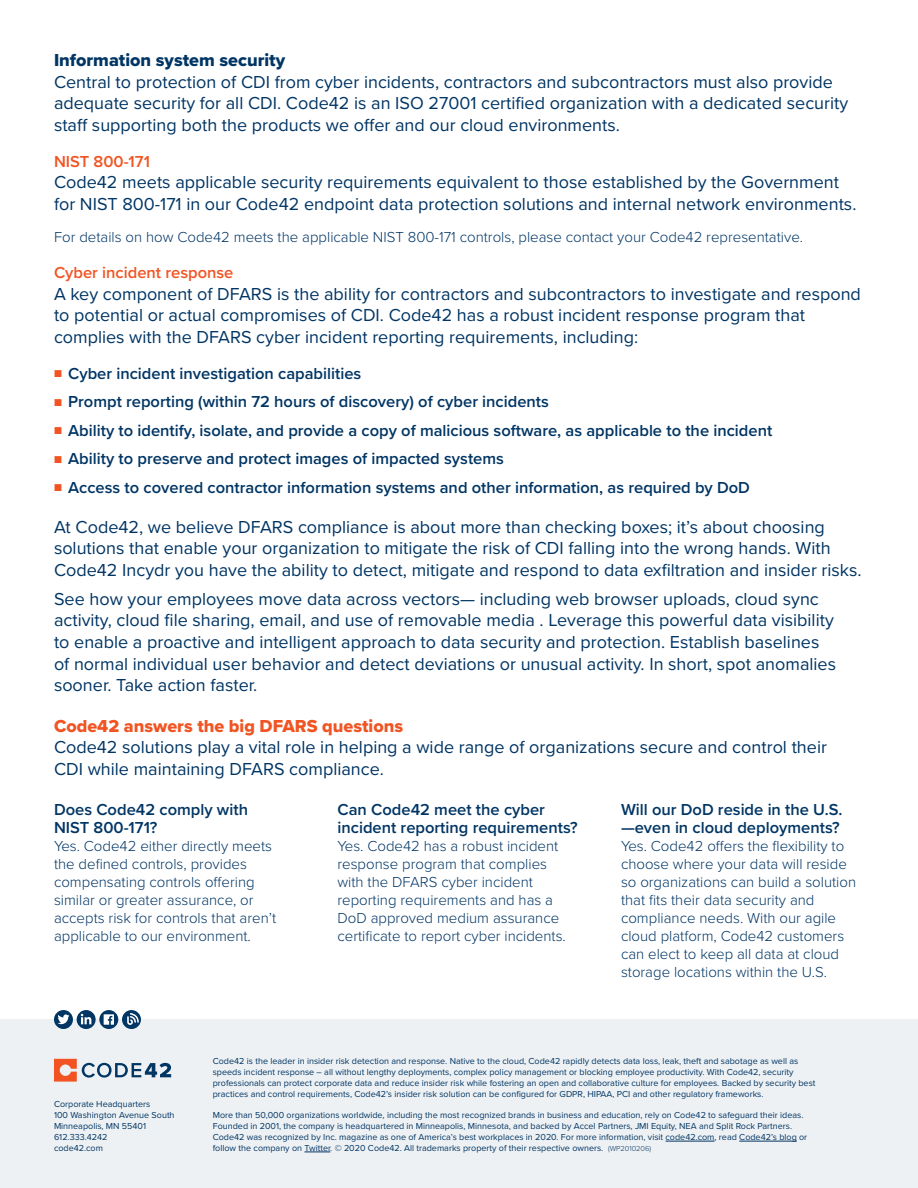
<style>
.page{position:relative;width:918px;height:1188px;background:#fff}
.page>*{position:absolute;margin:0;border:0;box-sizing:border-box;transform-origin:0 0}
.Body_Copy{font:18px/21.6px "Proxima Nova";color:#003564}
.Orange_Subhead{font:18px "Proxima Nova Extrabld";color:#f15422}
.Blue_Subhead{font:18px "Proxima Nova Extrabld";color:#003564}
.t1{font:600 16.5px/18px "Proxima Nova";color:#003564}
.t2{font:600 16.5px "Proxima Nova";color:#f15422}
.Body_Copy-2{font:300 15px/18px "Proxima Nova";color:#003564}
.t3{font:9px/10.8px "Proxima Nova";color:#003564}
.s1{font-weight:300;font-size:12px;color:#f15422}
.s2{font-weight:300;font-size:7.5px}
</style>
<div class="page">
<div style="left:0;top:1020px;width:918px;height:168px;background:#eef1f3"></div>
<svg style="left:77px;top:1010px;width:19px;height:19px"></svg>
<svg style="left:81px;top:1014px;width:10px;height:10px"></svg>
<svg style="left:99px;top:1010px;width:19px;height:19px"></svg>
<svg style="left:104px;top:1014px;width:10px;height:11px"></svg>
<div style="left:122px;top:1010px;width:19px;height:19px;background:#003564;border-radius:50%"></div>
<svg style="left:127px;top:1013px;width:12px;height:12px"></svg>
<div style="left:54px;top:1010px;width:19px;height:19px;background:#003564;border-radius:50%"></div>
<svg style="left:58px;top:1014px;width:11px;height:10px"></svg>
<svg style="left:54px;top:1059px;width:117px;height:23px"></svg>
<hr style="left:666px;top:1141px;width:49px;height:1px;background:#003564">
<hr style="left:739px;top:1141px;width:58px;height:1px;background:#003564">
<svg style="left:304px;top:1152px;width:26px;height:1px"></svg>
<p class="Blue_Subhead" style="left:54px;top:47px;width:233px">Information system security</p>
<p class="Body_Copy" style="left:54px;top:70px;width:796px">Central to protection of CDI from cyber incidents, contractors and subcontractors must also provide adequate security for all CDI. Code42 is an ISO 27001 certified organization with a dedicated security staff supporting both the products we offer and our cloud environments.</p>
<p class="t2" style="left:54px;top:149px;width:97px">NIST 800-171</p>
<p class="Body_Copy" style="left:54px;top:171px;width:804px">Code42 meets applicable security requirements equivalent to those established by the Government for NIST 800-171 in our Code42 endpoint data protection solutions and internal network environments.</p>
<p class="Body_Copy-2" style="left:54px;top:227px;width:750px">For details on how Code42 meets the applicable NIST 800-171 controls, please contact your Code42 representative.</p>
<p class="t2" style="left:54px;top:260px;width:181px">Cyber incident response</p>
<p class="Body_Copy" style="left:54px;top:282px;width:808px">A key component of DFARS is the ability for contractors and subcontractors to investigate and respond to potential or actual compromises of CDI. Code42 has a robust incident response program that complies with the DFARS cyber incident reporting requirements, including:</p>
<p class="t1" style="left:54px;top:364px;width:309px"><span class="s1">■</span> Cyber incident investigation capabilities</p>
<p class="t1" style="left:54px;top:392px;width:496px"><span class="s1">■</span> Prompt reporting (within 72 hours of discovery) of cyber incidents</p>
<p class="t1" style="left:54px;top:421px;width:720px"><span class="s1">■</span> Ability to identify, isolate, and provide a copy of malicious software, as applicable to the incident</p>
<p class="t1" style="left:54px;top:449px;width:451px"><span class="s1">■</span> Ability to preserve and protect images of impacted systems</p>
<p class="t1" style="left:54px;top:478px;width:698px"><span class="s1">■</span> Access to covered contractor information systems and other information, as required by DoD</p>
<p class="Body_Copy" style="left:54px;top:515px;width:809px">At Code42, we believe DFARS compliance is about more than checking boxes; it’s about choosing solutions that enable your organization to mitigate the risk of CDI falling into the wrong hands. With<br>Code42 Incydr you have the ability to detect, mitigate and respond to data exfiltration and insider risks.</p>
<p class="Body_Copy" style="left:54px;top:587px;width:784px">See how your employees move data across vectors— including web browser uploads, cloud sync activity, cloud file sharing, email, and use of removable media . Leverage this powerful data visibility to enable a proactive and intelligent approach to data security and protection. Establish baselines of normal individual user behavior and detect deviations or unusual activity. In short, spot anomalies sooner. Take action faster.</p>
<p class="Orange_Subhead" style="left:54px;top:712px;width:351px">Code42 answers the big DFARS questions</p>
<p class="Body_Copy" style="left:54px;top:736px;width:775px">Code42 solutions play a vital role in helping a wide range of organizations secure and control their<br>CDI while maintaining DFARS compliance.</p>
<p class="t1" style="left:54px;top:800px;width:196px">Does Code42 comply with<br>NIST 800-171?</p>
<p class="Body_Copy-2" style="left:54px;top:837px;width:224px">Yes. Code42 either directly meets the defined controls, provides compensating controls offering similar or greater assurance, or accepts risk for controls that aren’t applicable to our environment.</p>
<p class="t1" style="left:621px;top:800px;width:223px">Will our DoD reside in the U.S. —even in cloud deployments?</p>
<p class="Body_Copy-2" style="left:621px;top:837px;width:237px">Yes. Code42 offers the flexibility to choose where your data will reside so organizations can build a solution that fits their data security and compliance needs. With our agile cloud platform, Code42 customers can elect to keep all data at cloud storage locations within the U.S.</p>
<p class="t1" style="left:338px;top:800px;width:242px">Can Code42 meet the cyber incident reporting requirements?</p>
<p class="Body_Copy-2" style="left:338px;top:837px;width:230px">Yes. Code42 has a robust incident response program that complies with the DFARS cyber incident reporting requirements and has a DoD approved medium assurance certificate to report cyber incidents.</p>
<p class="t3" style="left:54px;top:1099px;width:98px">Corporate Headquarters</p>
<p class="t3" style="left:54px;top:1109px;width:122px">100 Washington Avenue South</p>
<p class="t3" style="left:54px;top:1120px;width:94px">Minneapolis, MN 55401</p>
<p class="t3" style="left:54px;top:1131px;width:55px">612.333.4242</p>
<p class="t3" style="left:54px;top:1142px;width:51px">code42.com</p>
<p class="t3" style="left:213px;top:1055px;width:604px">Code42 is the leader in insider risk detection and response. Native to the cloud, Code42 rapidly detects data loss, leak, theft and sabotage as well as speeds incident response – all without lengthy deployments, complex policy management or blocking employee productivity. With Code42, security professionals can protect corporate data and reduce insider risk while fostering an open and collaborative culture for employees. Backed by security best practices and control requirements, Code42’s insider risk solution can be configured for GDPR, HIPAA, PCI and other regulatory frameworks.</p>
<p class="t3" style="left:213px;top:1109px;width:596px">More than 50,000 organizations worldwide, including the most recognized brands in business and education, rely on Code42 to safeguard their ideas.<br>Founded in 2001, the company is headquartered in Minneapolis, Minnesota, and backed by Accel Partners, JMI Equity, NEA and Split Rock Partners.<br>Code42 was recognized by Inc. magazine as one of America’s best workplaces in 2020. For more information, visit code42.com, read Code42’s blog or follow the company on Twitter. © 2020 Code42. All trademarks property of their respective owners. <span class="s2">(WP2010206)</span></p>
</div>
